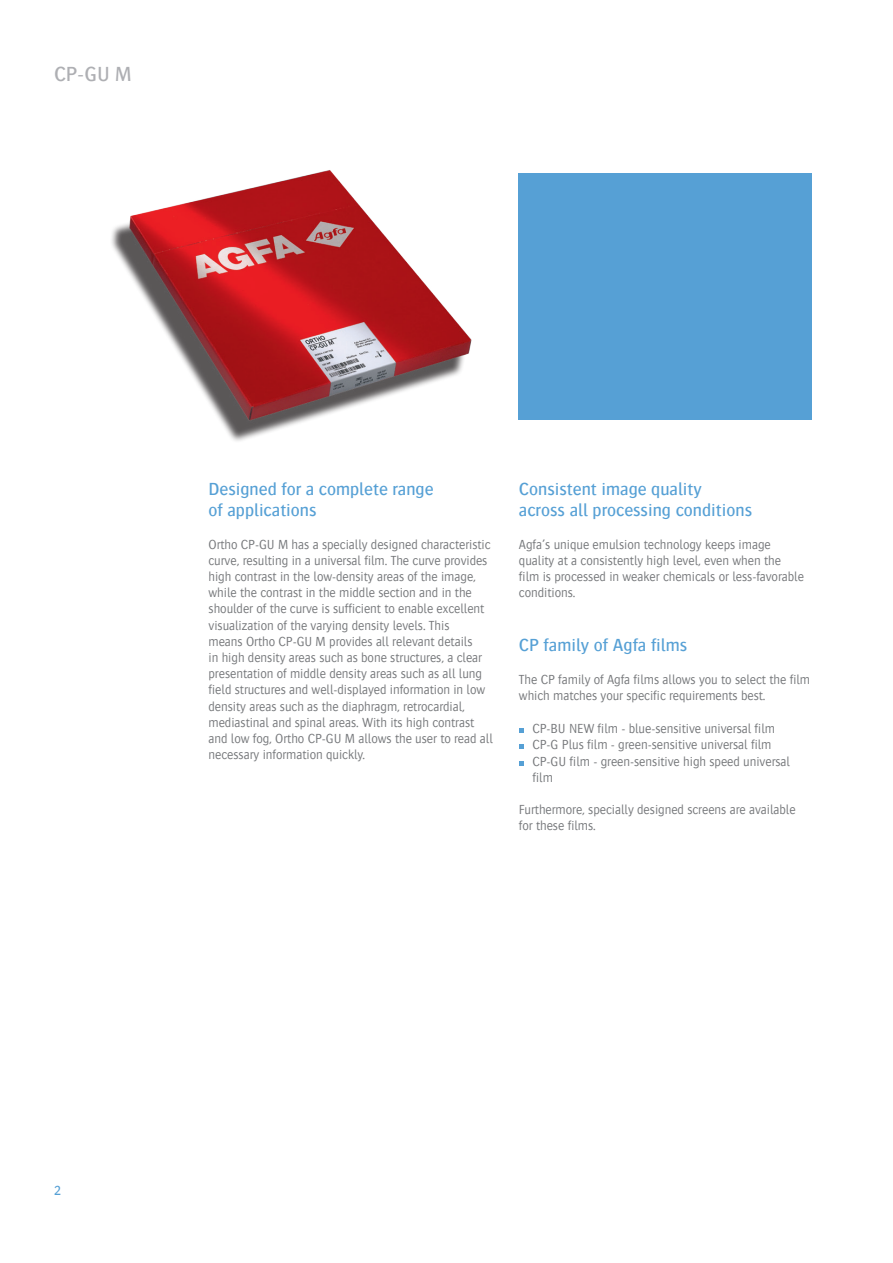
<style>
.page{position:relative;width:893px;height:1263px;background:#fff}
.page>*{position:absolute;margin:0;border:0;box-sizing:border-box;transform-origin:0 0}
.t1{font:500 21px "Bosis For Agfa";color:#aeafb3}
.t2{font:500 18px/21.6px "Bosis For Agfa";color:#56a0d5}
.t3{font:300 13.5px/16.2px "Bosis For Agfa";letter-spacing:-.005em;color:#76787b}
.t4{font:500 13.5px "Bosis For Agfa";color:#56a0d5}
</style>
<div class="page">
<svg style="left:519px;top:728px;width:4px;height:4px"></svg>
<svg style="left:519px;top:744px;width:4px;height:5px"></svg>
<svg style="left:519px;top:761px;width:4px;height:4px"></svg>
<div style="left:519px;top:174px;width:293px;height:246px;background:#56a0d5"></div>
<img style="left:111px;top:170px;width:408px;height:271px">
<h1 class="t1" style="left:54px;top:63px;width:79px">CP-GU M</h1>
<p class="t4" style="left:54px;top:1184px;width:8px">2</p>
<h2 class="t2" style="left:209px;top:478px;width:227px">Designed for a complete range of applications</h2>
<p class="t3" style="left:209px;top:536px;width:286px">Ortho CP-GU M has a specially designed characteristic curve, resulting in a universal film. The curve provides high contrast in the low-density areas of the image, while the contrast in the middle section and in the shoulder of the curve is sufficient to enable excellent visualization of the varying density levels. This<br>means Ortho CP-GU M provides all relevant details<br>in high density areas such as bone structures, a clear presentation of middle density areas such as all lung field structures and well-displayed information in low density areas such as the diaphragm, retrocardial, mediastinal and spinal areas. With its high contrast and low fog, Ortho CP-GU M allows the user to read all necessary information quickly.</p>
<h2 class="t2" style="left:519px;top:478px;width:235px">Consistent image quality across all processing conditions</h2>
<p class="t3" style="left:519px;top:536px;width:287px">Agfa’s unique emulsion technology keeps image quality at a consistently high level, even when the film is processed in weaker chemicals or less-favorable conditions.</p>
<h2 class="t2" style="left:519px;top:634px;width:170px">CP family of Agfa films</h2>
<p class="t3" style="left:519px;top:671px;width:293px">The CP family of Agfa films allows you to select the film which matches your specific requirements best.</p>
<p class="t3" style="left:532px;top:720px;width:259px">CP-BU NEW film - blue-sensitive universal film CP-G Plus film - green-sensitive universal film CP-GU film - green-sensitive high speed universal film</p>
<p class="t3" style="left:519px;top:801px;width:278px">Furthermore, specially designed screens are available for these films.</p>
</div>
